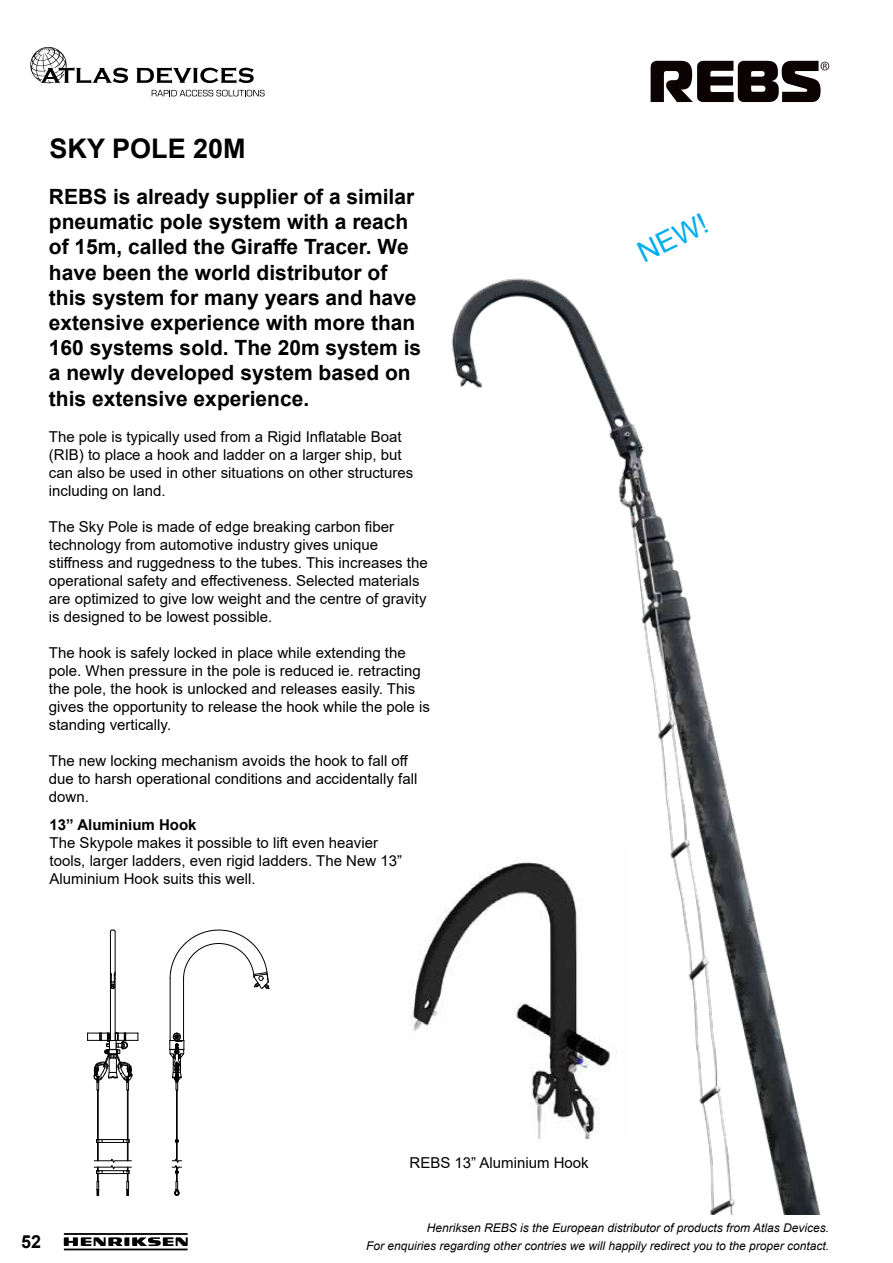
<style>
.page{position:relative;width:893px;height:1263px;background:#fff}
.page>*{position:absolute;margin:0;border:0;box-sizing:border-box;transform-origin:0 0}
.t1{font:28.5px "Arial";color:#00aeef}
.t2{font:700 27px "Arial";color:#000}
.t3{font:700 21px/25.2px "Arial";color:#000}
.t4{font:700 18px "Arial";color:#000}
.t5{font:15px/18px "Arial";color:#000}
.t6{font:700 15px "Arial";color:#000}
.t7{font:italic 12px/18px "Arial";color:#000;text-align:right}
</style>
<div class="page">
<svg style="left:64px;top:1233px;width:124px;height:17px"></svg>
<svg style="left:136px;top:67px;width:118px;height:17px"></svg>
<svg style="left:30px;top:47px;width:98px;height:37px"></svg>
<svg style="left:152px;top:90px;width:113px;height:6px"></svg>
<svg style="left:651px;top:61px;width:178px;height:41px"></svg>
<img style="left:411px;top:909px;width:35px;height:122px">
<img style="left:446px;top:278px;width:375px;height:937px">
<hr style="left:110px;top:979px;width:1px;height:61px;background:#000">
<hr style="left:115px;top:979px;width:1px;height:61px;background:#000">
<hr style="left:115px;top:931px;width:1px;height:41px;background:#000">
<hr style="left:110px;top:931px;width:1px;height:41px;background:#000">
<svg style="left:110px;top:971px;width:6px;height:18px"></svg>
<hr style="left:128px;top:1090px;width:1px;height:50px;background:#000">
<hr style="left:97px;top:1090px;width:1px;height:50px;background:#000">
<hr style="left:98px;top:1090px;width:1px;height:50px;background:#000">
<hr style="left:127px;top:1090px;width:1px;height:50px;background:#000">
<svg style="left:94px;top:1139px;width:38px;height:57px"></svg>
<hr style="left:170px;top:979px;width:1px;height:61px;background:#000">
<hr style="left:183px;top:979px;width:1px;height:61px;background:#000">
<svg style="left:170px;top:930px;width:99px;height:59px"></svg>
<hr style="left:177px;top:1090px;width:1px;height:50px;background:#000">
<hr style="left:176px;top:1090px;width:1px;height:50px;background:#000">
<svg style="left:169px;top:1033px;width:16px;height:58px"></svg>
<svg style="left:172px;top:1139px;width:10px;height:57px"></svg>
<svg style="left:87px;top:1032px;width:52px;height:59px"></svg>
<h2 class="t2" style="left:50px;top:129px;width:198px">SKY POLE 20M</h2>
<p class="t3" style="left:49px;top:184px;width:374px">REBS is already supplier of a similar pneumatic pole system with a reach of 15m, called the Giraffe Tracer. We have been the world distributor of this system for many years and have extensive experience with more than 160 systems sold. The 20m system is a newly developed system based on this extensive experience.</p>
<p class="t5" style="left:49px;top:427px;width:366px">The pole is typically used from a Rigid Inflatable Boat (RIB) to place a hook and ladder on a larger ship, but can also be used in other situations on other structures including on land.</p>
<p class="t5" style="left:49px;top:517px;width:380px">The Sky Pole is made of edge breaking carbon fiber technology from automotive industry gives unique stiffness and ruggedness to the tubes. This increases the operational safety and effectiveness. Selected materials are optimized to give low weight and the centre of gravity is designed to be lowest possible.</p>
<p class="t5" style="left:49px;top:643px;width:383px">The hook is safely locked in place while extending the pole. When pressure in the pole is reduced ie. retracting the pole, the hook is unlocked and releases easily. This gives the opportunity to release the hook while the pole is standing vertically.</p>
<p class="t5" style="left:49px;top:751px;width:370px">The new locking mechanism avoids the hook to fall off due to harsh operational conditions and accidentally fall down.</p>
<p class="t6" style="left:50px;top:814px;width:148px">13” Aluminium Hook</p>
<p class="t5" style="left:50px;top:833px;width:354px">The Skypole makes it possible to lift even heavier tools, larger ladders, even rigid ladders. The New 13”<br>Aluminium Hook suits this well.</p>
<h1 class="t1" style="left:631px;top:237px;width:76px;rotate:-26deg">NEW!</h1>
<p class="t5" style="left:410px;top:1153px;width:181px">REBS 13” Aluminium Hook</p>
<p class="t4" style="left:21px;top:1229px;width:22px">52</p>
<p class="t7" style="left:366px;top:1219px;width:464px">Henriksen REBS is the European distributor of products from Atlas Devices.<br>For enquiries regarding other contries we will happily redirect you to the proper contact.</p>
</div>
